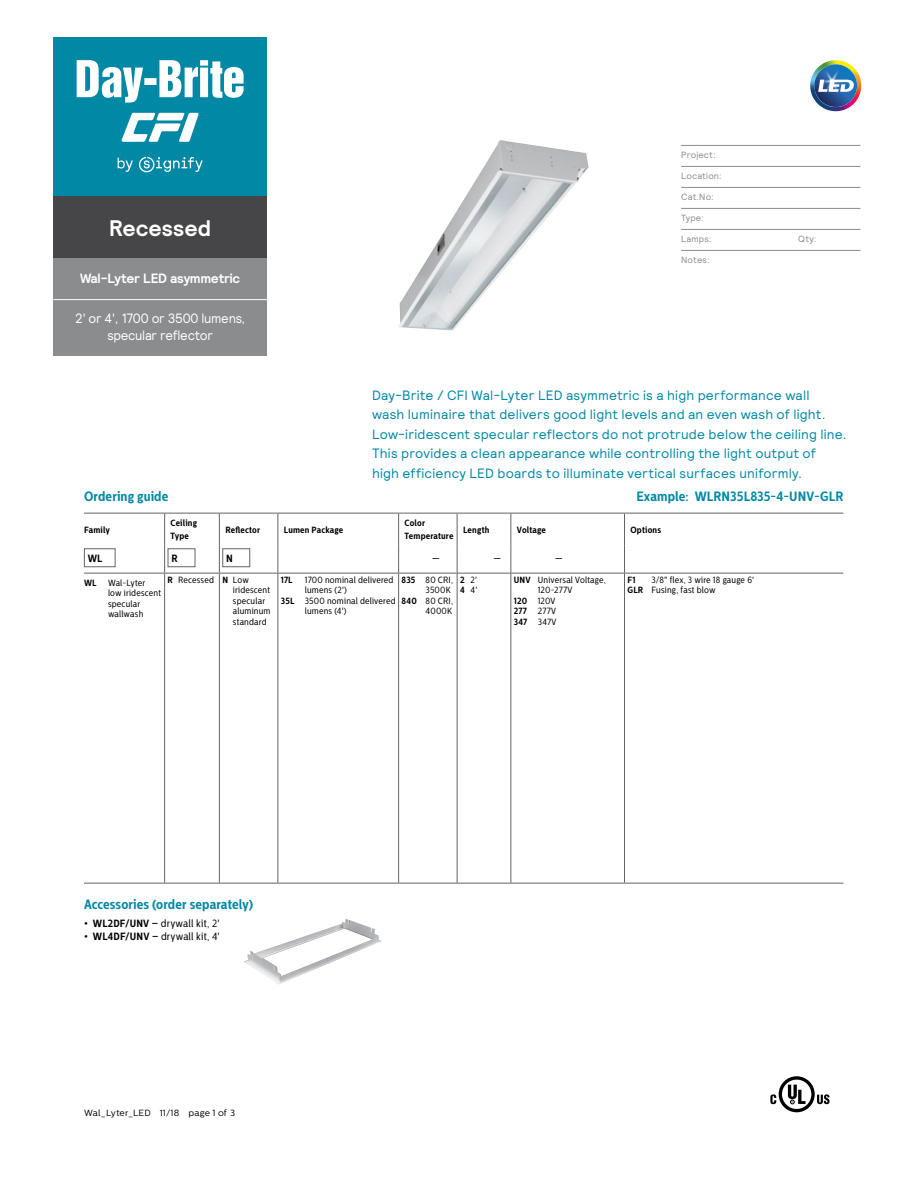
<style>
.page{position:relative;width:918px;height:1188px;background:#fff}
.page>*{position:absolute;margin:0;border:0;box-sizing:border-box;transform-origin:0 0}
.t1{font:700 22.5px "Relative";color:#fff}
.t2{font:13.5px/19.5px "Relative";letter-spacing:.015em;color:#0088a5}
.t3{font:700 13.5px "Centrale Sans Cnd";letter-spacing:.005em;color:#0088a5}
.t4{font:13.5px/16.5px "Relative";letter-spacing:-.02em;color:#fff;text-align:center;scale:.95 1}
.t5{font:700 13.5px "Relative";letter-spacing:-.02em;color:#fff}
.t6{font:13.5px "Centrale Sans Cnd";color:#000}
.t7{font:10.5px "Centrale Sans Cnd";letter-spacing:.015em;color:#000}
.t8{font:700 10.5px "Centrale Sans Cnd";color:#000}
.t9{font:9px/10.5px "Centrale Sans Cnd";letter-spacing:.02em;color:#000}
.t10{font:700 9px/13.5px "Centrale Sans Cnd";letter-spacing:.02em;color:#000}
.t11{font:9px "Relative";letter-spacing:.02em;color:#8a8c8e}
.t12{font:9px "Centrale Sans";letter-spacing:.015em;color:#000}
.s1{font-weight:700}
</style>
<div class="page">
<hr style="left:624px;top:883px;width:219px;height:1px;background:#636466">
<hr style="left:84px;top:513px;width:81px;height:1px;background:#636466">
<hr style="left:165px;top:513px;width:54px;height:1px;background:#636466">
<hr style="left:219px;top:513px;width:59px;height:1px;background:#636466">
<hr style="left:278px;top:513px;width:121px;height:1px;background:#636466">
<hr style="left:399px;top:513px;width:58px;height:1px;background:#636466">
<hr style="left:457px;top:513px;width:54px;height:1px;background:#636466">
<hr style="left:511px;top:513px;width:113px;height:1px;background:#636466">
<hr style="left:624px;top:513px;width:219px;height:1px;background:#636466">
<hr style="left:164px;top:513px;width:1px;height:32px;background:#636466">
<hr style="left:219px;top:513px;width:1px;height:32px;background:#636466">
<hr style="left:278px;top:513px;width:1px;height:32px;background:#636466">
<hr style="left:398px;top:513px;width:1px;height:32px;background:#636466">
<hr style="left:457px;top:513px;width:1px;height:32px;background:#636466">
<hr style="left:510px;top:513px;width:1px;height:32px;background:#636466">
<hr style="left:624px;top:513px;width:1px;height:32px;background:#636466">
<svg style="left:164px;top:545px;width:1px;height:28px"></svg>
<svg style="left:219px;top:545px;width:1px;height:28px"></svg>
<svg style="left:278px;top:545px;width:1px;height:28px"></svg>
<svg style="left:398px;top:545px;width:1px;height:28px"></svg>
<svg style="left:457px;top:545px;width:1px;height:28px"></svg>
<svg style="left:510px;top:545px;width:1px;height:28px"></svg>
<svg style="left:624px;top:545px;width:1px;height:28px"></svg>
<hr style="left:84px;top:573px;width:81px;height:1px;background:#636466">
<hr style="left:165px;top:573px;width:54px;height:1px;background:#636466">
<hr style="left:164px;top:573px;width:1px;height:310px;background:#636466">
<hr style="left:219px;top:573px;width:59px;height:1px;background:#636466">
<hr style="left:219px;top:573px;width:1px;height:310px;background:#636466">
<hr style="left:278px;top:573px;width:121px;height:1px;background:#636466">
<hr style="left:278px;top:573px;width:1px;height:310px;background:#636466">
<hr style="left:399px;top:573px;width:58px;height:1px;background:#636466">
<hr style="left:398px;top:573px;width:1px;height:310px;background:#636466">
<hr style="left:457px;top:573px;width:54px;height:1px;background:#636466">
<hr style="left:457px;top:573px;width:1px;height:310px;background:#636466">
<hr style="left:511px;top:573px;width:113px;height:1px;background:#636466">
<hr style="left:510px;top:573px;width:1px;height:310px;background:#636466">
<hr style="left:84px;top:883px;width:81px;height:1px;background:#636466">
<hr style="left:165px;top:883px;width:54px;height:1px;background:#636466">
<hr style="left:219px;top:883px;width:59px;height:1px;background:#636466">
<hr style="left:278px;top:883px;width:121px;height:1px;background:#636466">
<hr style="left:399px;top:883px;width:58px;height:1px;background:#636466">
<hr style="left:457px;top:883px;width:54px;height:1px;background:#636466">
<hr style="left:511px;top:883px;width:113px;height:1px;background:#636466">
<hr style="left:624px;top:573px;width:219px;height:1px;background:#636466">
<hr style="left:624px;top:573px;width:1px;height:310px;background:#636466">
<div style="left:84px;top:548px;width:32px;height:19px;border:1px solid #636466"></div>
<div style="left:168px;top:548px;width:27px;height:19px;border:1px solid #636466"></div>
<div style="left:222px;top:548px;width:28px;height:19px;border:1px solid #636466"></div>
<img style="left:244px;top:919px;width:138px;height:65px">
<img style="left:398px;top:140px;width:191px;height:191px">
<svg style="left:770px;top:1076px;width:60px;height:36px"></svg>
<div style="left:53px;top:196px;width:214px;height:63px;background:#464547"></div>
<div style="left:53px;top:37px;width:214px;height:159px;background:#0088a5"></div>
<svg style="left:77px;top:60px;width:167px;height:43px"></svg>
<svg style="left:121px;top:113px;width:78px;height:29px"></svg>
<svg style="left:118px;top:157px;width:85px;height:15px"></svg>
<div style="left:53px;top:259px;width:214px;height:97px;background:#8a8c8e"></div>
<hr style="left:53px;top:299px;width:214px;height:1px;background:#fff">
<svg style="left:808px;top:58px;width:55px;height:55px"></svg>
<svg style="left:810px;top:60px;width:50px;height:51px"></svg>
<hr style="left:681px;top:145px;width:179px;height:1px;background:#8a8c8e">
<hr style="left:681px;top:166px;width:179px;height:1px;background:#8a8c8e">
<hr style="left:681px;top:187px;width:179px;height:1px;background:#8a8c8e">
<hr style="left:681px;top:208px;width:179px;height:1px;background:#8a8c8e">
<hr style="left:681px;top:229px;width:179px;height:1px;background:#8a8c8e">
<hr style="left:681px;top:250px;width:179px;height:1px;background:#8a8c8e">
<h1 class="t1" style="left:109px;top:214px;width:104px">Recessed</h1>
<p class="t5" style="left:80px;top:269px;width:162px">Wal-Lyter LED asymmetric</p>
<p class="t4" style="left:75px;top:310px;width:181px">2' or 4', 1700 or 3500 lumens, specular reflector</p>
<p class="t11" style="left:681px;top:149px;width:36px">Project:</p>
<p class="t11" style="left:681px;top:170px;width:42px">Location:</p>
<p class="t11" style="left:681px;top:191px;width:34px">Cat.No:</p>
<p class="t11" style="left:681px;top:212px;width:24px">Type:</p>
<p class="t11" style="left:681px;top:233px;width:32px">Lamps:</p>
<p class="t11" style="left:798px;top:233px;width:20px">Qty:</p>
<p class="t11" style="left:681px;top:254px;width:30px">Notes:</p>
<p class="t2" style="left:372px;top:385px;width:476px">Day-Brite / CFI Wal-Lyter LED asymmetric is a high performance wall<br>wash luminaire that delivers good light levels and an even wash of light.<br>Low-iridescent specular reflectors do not protrude below the ceiling line.<br>This provides a clean appearance while controlling the light output of<br>high efficiency LED boards to illuminate vertical surfaces uniformly.</p>
<p class="t3" style="left:84px;top:488px;width:86px">Ordering guide</p>
<p class="t3" style="left:636px;top:488px;width:208px">Example: WLRN35L835-4-UNV-GLR</p>
<p class="t10" style="left:84px;top:523px;width:28px">Family</p>
<p class="t10" style="left:171px;top:516px;width:28px">Ceiling<br>Type</p>
<p class="t10" style="left:225px;top:523px;width:36px">Reflector</p>
<p class="t10" style="left:284px;top:523px;width:61px">Lumen Package</p>
<p class="t10" style="left:405px;top:516px;width:50px">Color<br>Temperature</p>
<p class="t10" style="left:463px;top:523px;width:28px">Length</p>
<p class="t10" style="left:517px;top:523px;width:31px">Voltage</p>
<p class="t10" style="left:630px;top:523px;width:32px">Options</p>
<p class="t8" style="left:88px;top:552px;width:16px">WL</p>
<p class="t8" style="left:171px;top:552px;width:8px">R</p>
<p class="t8" style="left:226px;top:552px;width:8px">N</p>
<p class="t6" style="left:432px;top:550px;width:10px">–</p>
<p class="t6" style="left:493px;top:550px;width:10px">–</p>
<p class="t6" style="left:555px;top:550px;width:10px">–</p>
<p class="t10" style="left:84px;top:576px;width:14px">WL</p>
<p class="t9" style="left:108px;top:578px;width:55px">Wal-Lyter low iridescent specular wallwash</p>
<p class="t9" style="left:233px;top:575px;width:39px;text-indent:-65px"><span class="s1">R</span> Recessed <span class="s1">N</span> Low iridescent specular aluminum standard</p>
<p class="t10" style="left:281px;top:573px;width:13px">17L</p>
<p class="t9" style="left:305px;top:575px;width:90px">1700 nominal delivered</p>
<p class="t9" style="left:627px;top:575px;width:128px;text-indent:24px">3/8" flex, 3 wire 18 gauge 6'<br><span class="s1">GLR</span> Fusing, fast blow</p>
<p class="t9" style="left:402px;top:575px;width:53px;text-align:right"><span class="s1">835</span> 80 CRI,<br>3500K<br><span class="s1">840</span> 80 CRI,<br>4000K</p>
<p class="t9" style="left:460px;top:575px;width:19px"><span class="s1">2</span> 2'<br><span class="s1">4</span> 4'</p>
<p class="t9" style="left:514px;top:575px;width:93px"><span class="s1">UNV</span> Universal Voltage,</p>
<p class="t10" style="left:627px;top:573px;width:10px">F1</p>
<p class="t9" style="left:305px;top:585px;width:44px">lumens (2')</p>
<p class="t9" style="left:281px;top:596px;width:116px"><span class="s1">35L</span> 3500 nominal delivered</p>
<p class="t9" style="left:305px;top:606px;width:43px">lumens (4')</p>
<p class="t9" style="left:538px;top:585px;width:36px">120-277V</p>
<p class="t9" style="left:514px;top:596px;width:43px"><span class="s1">120</span> 120V</p>
<p class="t9" style="left:514px;top:606px;width:44px"><span class="s1">277</span> 277V</p>
<p class="t9" style="left:514px;top:617px;width:44px"><span class="s1">347</span> 347V</p>
<p class="t3" style="left:84px;top:896px;width:171px">Accessories (order separately)</p>
<p class="t7" style="left:84px;top:917px;width:137px"><span class="s1">• WL2DF/UNV –</span> drywall kit, 2'</p>
<p class="t7" style="left:84px;top:930px;width:137px"><span class="s1">• WL4DF/UNV –</span> drywall kit, 4'</p>
<p class="t12" style="left:84px;top:1108px;width:153px">Wal_Lyter_LED 11/18 page 1 of 3</p>
</div>
